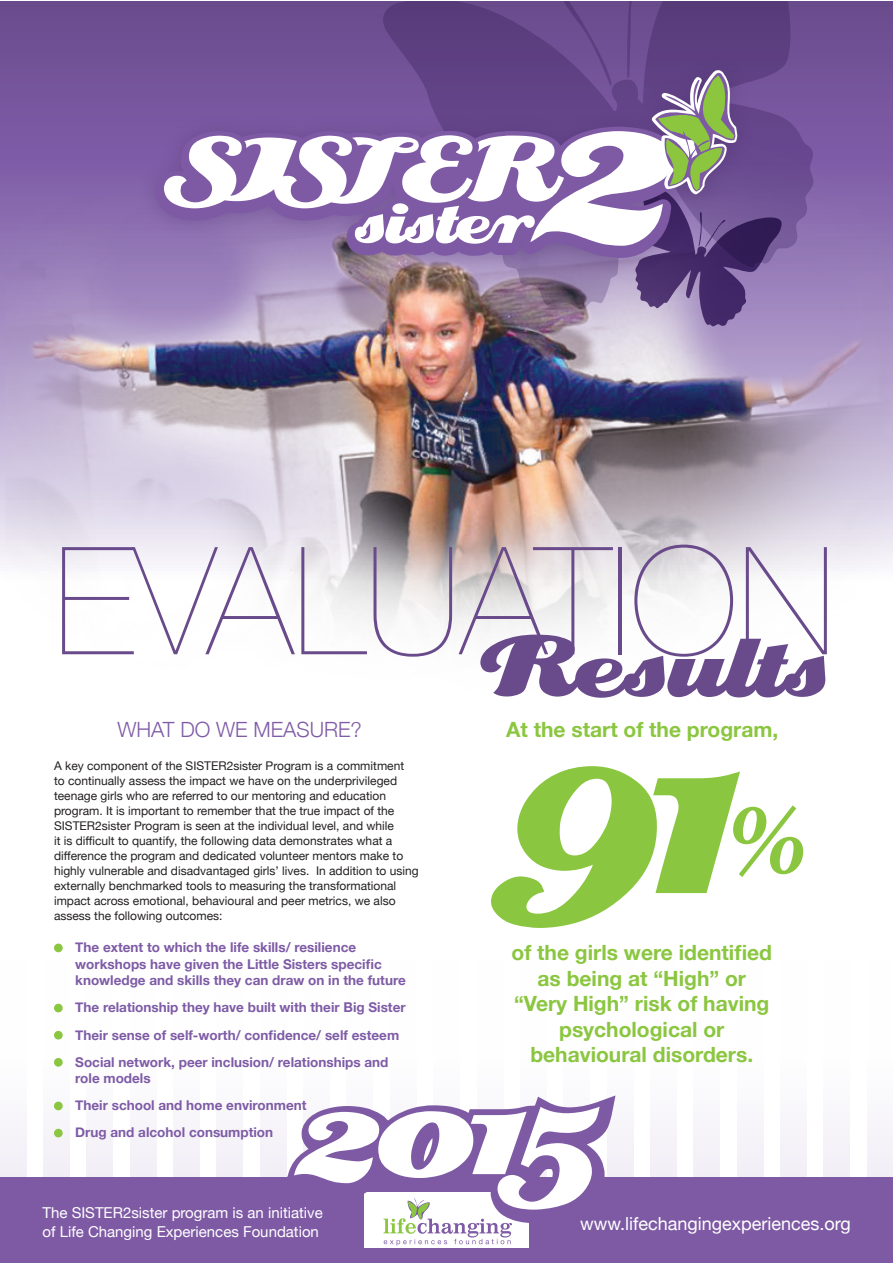
<style>
.page{position:relative;width:893px;height:1263px;background:#fff}
.page>*{position:absolute;margin:0;border:0;box-sizing:border-box;transform-origin:0 0}
.t1{font:274.8px "Creampuff";color:#8bc640}
.t2{font:200 150px "Helvetica Neue";color:#694b8b}
.t3{font:105px "Creampuff";color:#694b8b}
.t4{font:italic 700 104.4px "Minion Pro";color:#8bc640}
.t5{font:700 21px/25.5px "Helvetica Neue";color:#8bc640;text-align:center}
.t6{font:300 21px "Helvetica Neue";color:#7e5ba6}
.t7{font:18px "Helvetica Neue";color:#fff}
.t8{font:15px/19.5px "Helvetica Neue";color:#fff}
.t9{font:700 13.5px/27.2px "Helvetica Neue";color:#7e5ba6}
.t10{font:12px/15px "Helvetica Neue";color:#231f20}
.s1{font-size:326.85px}
</style>
<div class="page">
<svg style="left:0;top:1px;width:892px;height:564px;background:#755699"></svg>
<svg style="left:43px;top:1003px;width:27px;height:175px"></svg>
<div style="left:0;top:1178px;width:892px;height:85px;background:#7e5aa5"></div>
<img style="left:5px;top:103px;width:887px;height:528px">
<div style="left:364px;top:1193px;width:165px;height:55px;background:#fff"></div>
<svg style="left:264px;top:1095px;width:364px;height:83px"></svg>
<svg style="left:294px;top:1107px;width:309px;height:139px"></svg>
<div style="left:54px;top:943px;width:9px;height:9px;background:#8bc640;border-radius:50%"></div>
<div style="left:54px;top:1004px;width:9px;height:8px;background:#8bc640;border-radius:50%"></div>
<div style="left:54px;top:1031px;width:9px;height:8px;background:#8bc640;border-radius:50%"></div>
<div style="left:54px;top:1058px;width:9px;height:9px;background:#8bc640;border-radius:50%"></div>
<div style="left:54px;top:1101px;width:9px;height:9px;background:#8bc640;border-radius:50%"></div>
<div style="left:54px;top:1129px;width:9px;height:8px;background:#8bc640;border-radius:50%"></div>
<svg style="left:783px;top:1px;width:32px;height:308px;background:#795b9e"></svg>
<div style="left:138px;top:53px;width:617px;height:223px;background:#3e2456;opacity:.25"></div>
<svg style="left:164px;top:1px;width:619px;height:326px;background:#8d76a5"></svg>
<h2 class="t2" style="left:54px;top:515px;width:782px">EVALUATION</h2>
<h3 class="t3" style="left:479px;top:616px;width:349px">Results</h3>
<h3 class="t6" style="left:117px;top:717px;width:246px">WHAT DO WE MEASURE?</h3>
<p class="t10" style="left:54px;top:758px;width:366px">A key component of the SISTER2sister Program is a commitment<br>to continually assess the impact we have on the underprivileged teenage girls who are referred to our mentoring and education program. It is important to remember that the true impact of the SISTER2sister Program is seen at the individual level, and while<br>it is difficult to quantify, the following data demonstrates what a difference the program and dedicated volunteer mentors make to highly vulnerable and disadvantaged girls’ lives. In addition to using externally benchmarked tools to measuring the transformational impact across emotional, behavioural and peer metrics, we also assess the following outcomes:</p>
<p class="t9" style="left:75px;top:939px;width:332px;line-height:16.5px">The extent to which the life skills/ resilience workshops have given the Little Sisters specific knowledge and skills they can draw on in the future</p>
<p class="t9" style="left:75px;top:994px;width:332px">The relationship they have built with their Big Sister<br>Their sense of self-worth/ confidence/ self esteem<br>Social network, peer inclusion/ relationships and</p>
<p class="t9" style="left:75px;top:1064px;width:233px">role models<br>Their school and home environment<br>Drug and alcohol consumption</p>
<h3 class="t5" style="left:506px;top:716px;width:274px">At the start of the program,</h3>
<h1 class="t1" style="left:483px;top:664px;width:263px">9<span class="s1">1</span></h1>
<h3 class="t4" style="left:723px;top:765px;width:86px">%</h3>
<h3 class="t5" style="left:512px;top:939px;width:262px">of the girls were identified as being at “High” or “Very High” risk of having psychological or behavioural disorders.</h3>
<p class="t8" style="left:43px;top:1202px;width:282px">The SISTER2sister program is an initiative of Life Changing Experiences Foundation</p>
<h3 class="t7" style="left:580px;top:1213px;width:272px">www.lifechangingexperiences.org</h3>
</div>
